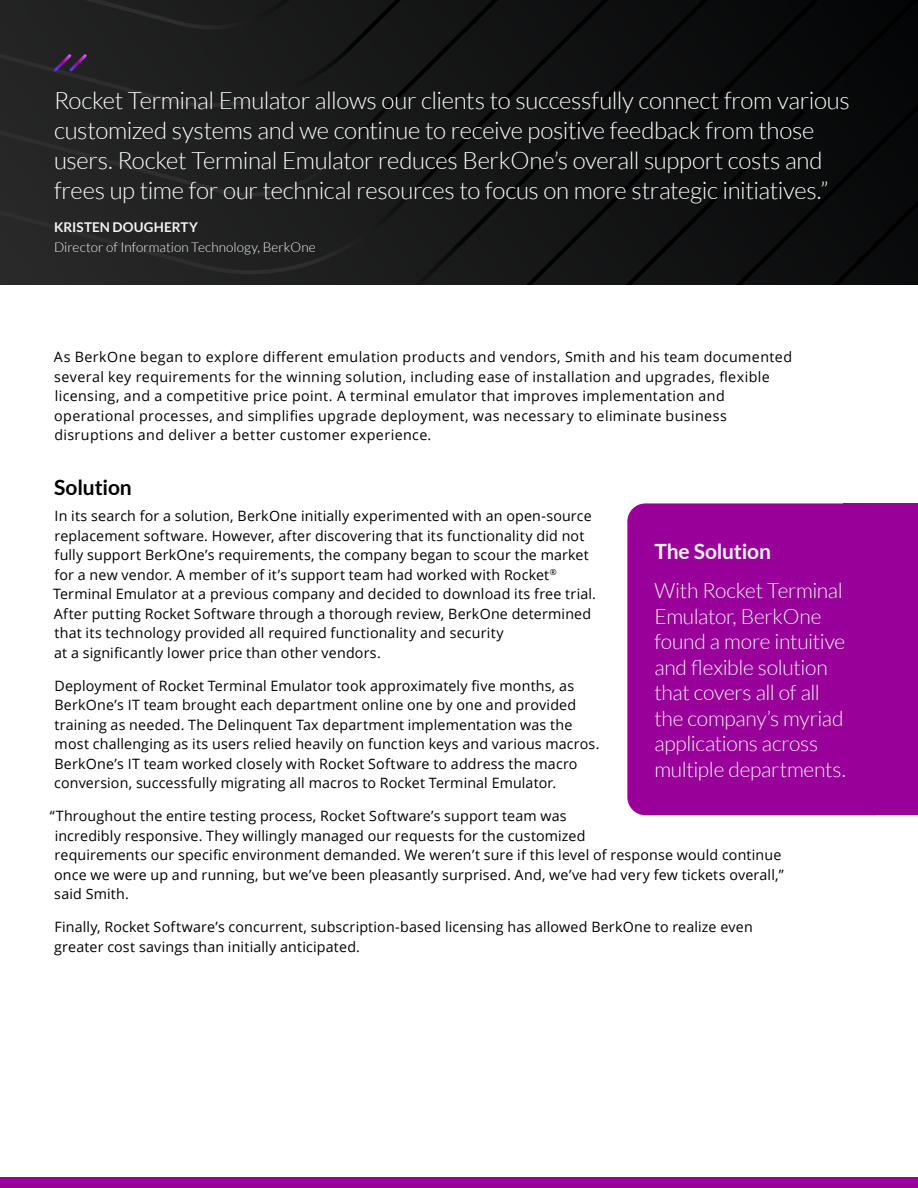
<style>
.page{position:relative;width:918px;height:1188px;background:#fff}
.page>*{position:absolute;margin:0;border:0;box-sizing:border-box;transform-origin:0 0}
.quote{font:300 24px/30px "Lato";letter-spacing:-.015em;color:#fff}
.quote-2{font:300 21px/25.5px "Lato";letter-spacing:-.015em;color:#f4f4f5}
.quote-3{font:700 21px "Lato";letter-spacing:-.01em;color:#f4f4f5}
.H7{font:700 21px "Lato";letter-spacing:-.005em;color:#000}
.body_copy_text{font:14.25px/19.5px "Open Sans";letter-spacing:.015em;color:#000}
.t1{font:300 13.5px "Lato";color:#f4f4f5}
.name{font:700 13.5px "Lato";letter-spacing:.005em;color:#f4f4f5}
</style>
<div class="page">
<div style="left:844px;top:503px;width:74px;height:312px;background:#909"></div>
<div style="left:627px;top:503px;width:265px;height:312px;background:#909;border-radius:18px"></div>
<div style="left:0;top:1177px;width:918px;height:11px;background:#909"></div>
<svg style="left:0;top:0;width:918px;height:284px;background:#161617"></svg>
<svg style="left:51px;top:51px;width:38px;height:23px"></svg>
<p class="quote" style="left:54px;top:86px;width:797px">Rocket Terminal Emulator allows our clients to successfully connect from various customized systems and we continue to receive positive feedback from those users. Rocket Terminal Emulator reduces BerkOne’s overall support costs and frees up time for our technical resources to focus on more strategic initiatives.”</p>
<p class="name" style="left:54px;top:220px;width:146px">KRISTEN DOUGHERTY</p>
<p class="t1" style="left:54px;top:240px;width:263px">Director of Information Technology, BerkOne</p>
<p class="body_copy_text" style="left:54px;top:347px;width:740px">As BerkOne began to explore different emulation products and vendors, Smith and his team documented several key requirements for the winning solution, including ease of installation and upgrades, flexible licensing, and a competitive price point. A terminal emulator that improves implementation and operational processes, and simplifies upgrade deployment, was necessary to eliminate business disruptions and deliver a better customer experience.</p>
<p class="H7" style="left:54px;top:475px;width:79px">Solution</p>
<p class="body_copy_text" style="left:53px;top:506px;width:544px">In its search for a solution, BerkOne initially experimented with an open-source replacement software. However, after discovering that its functionality did not fully support BerkOne’s requirements, the company began to scour the market for a new vendor. A member of it’s support team had worked with Rocket<sup>® </sup>Terminal Emulator at a previous company and decided to download its free trial.<br>After putting Rocket Software through a thorough review, BerkOne determined that its technology provided all required functionality and security<br>at a significantly lower price than other vendors.</p>
<p class="body_copy_text" style="left:54px;top:675px;width:547px">Deployment of Rocket Terminal Emulator took approximately five months, as BerkOne’s IT team brought each department online one by one and provided training as needed. The Delinquent Tax department implementation was the most challenging as its users relied heavily on function keys and various macros.<br>BerkOne’s IT team worked closely with Rocket Software to address the macro conversion, successfully migrating all macros to Rocket Terminal Emulator.</p>
<p class="body_copy_text" style="left:50px;top:806px;width:735px">“Throughout the entire testing process, Rocket Software’s support team was<br>incredibly responsive. They willingly managed our requests for the customized<br>requirements our specific environment demanded. We weren’t sure if this level of response would continue once we were up and running, but we’ve been pleasantly surprised. And, we’ve had very few tickets overall,” said Smith.</p>
<p class="body_copy_text" style="left:54px;top:917px;width:700px">Finally, Rocket Software’s concurrent, subscription-based licensing has allowed BerkOne to realize even greater cost savings than initially anticipated.</p>
<p class="quote-3" style="left:654px;top:539px;width:118px">The Solution</p>
<p class="quote-2" style="left:654px;top:578px;width:193px">With Rocket Terminal<br>Emulator, BerkOne found a more intuitive and flexible solution that covers all of all the company’s myriad applications across multiple departments.</p>
</div>
